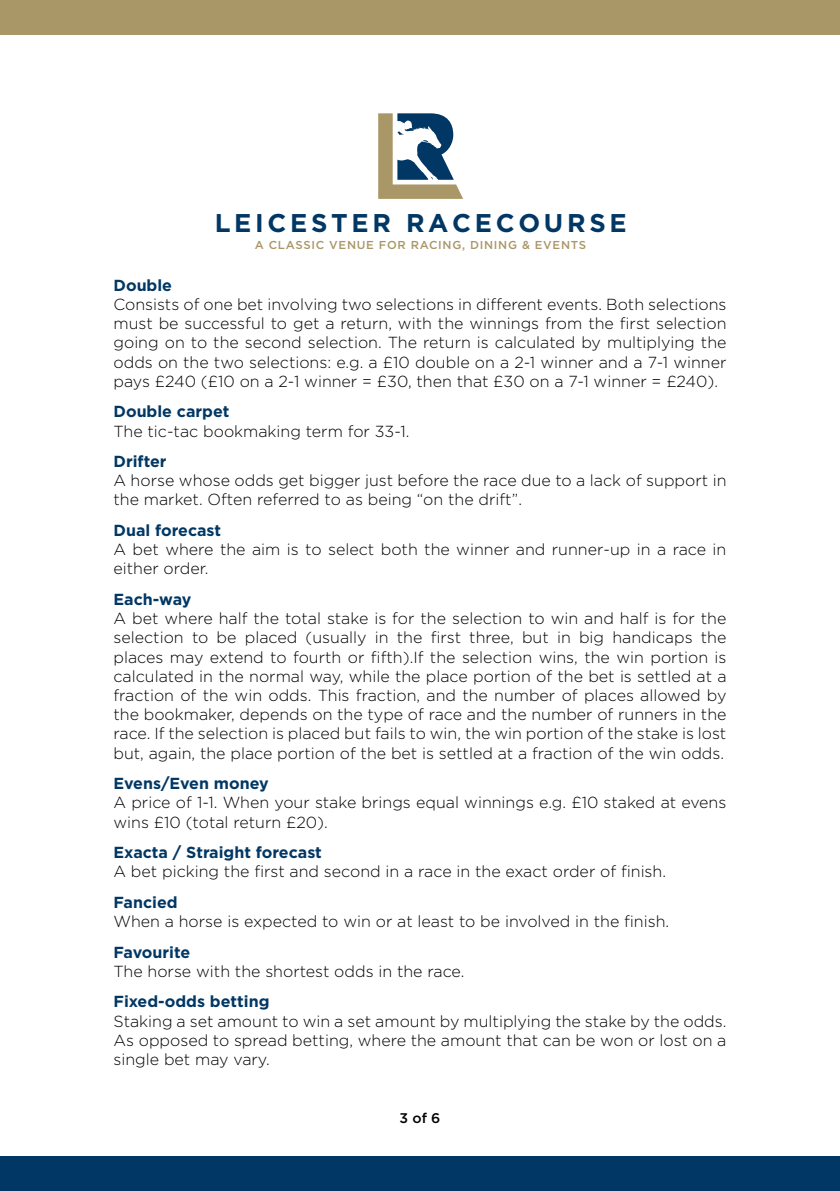
<style>
.page{position:relative;width:840px;height:1191px;background:#fff}
.page>*{position:absolute;margin:0;border:0;box-sizing:border-box;transform-origin:0 0}
.t1{font:700 25.6px "Gotham";color:#003764}
.t2{font:300 16px/19.2px "Gotham";color:#000;text-align:justify}
.t3{font:700 16px "Gotham";color:#003764}
.t4{font:500 14px "Gotham";color:#000}
.t5{font:500 11.4px "Gotham";letter-spacing:.06em;color:#aa9767}
</style>
<div class="page">
<svg style="left:378px;top:113px;width:85px;height:86px"></svg>
<div style="left:0;top:0;width:839px;height:34px;background:#aa9767"></div>
<div style="left:0;top:1157px;width:839px;height:34px;background:#003764"></div>
<h1 class="t1" style="left:214px;top:206px;width:413px">L E I C E S T E R R A C E C O U R S E</h1>
<p class="t5" style="left:254px;top:237px;width:333px">A CLASSIC VENUE FOR RACING, DINING &amp; EVENTS</p>
<p class="t3" style="left:113px;top:274px;width:60px">Double</p>
<p class="t2" style="left:113px;top:294px;width:614px">Consists of one bet involving two selections in different events. Both selections must be successful to get a return, with the winnings from the first selection going on to the second selection. The return is calculated by multiplying the odds on the two selections: e.g. a £10 double on a 2-1 winner and a 7-1 winner pays £240 (£10 on a 2-1 winner = £30, then that £30 on a 7-1 winner = £240).</p>
<p class="t3" style="left:113px;top:401px;width:117px">Double carpet</p>
<p class="t2" style="left:113px;top:421px;width:297px">The tic-tac bookmaking term for 33-1.</p>
<p class="t3" style="left:113px;top:451px;width:55px">Drifter</p>
<p class="t2" style="left:113px;top:470px;width:614px">A horse whose odds get bigger just before the race due to a lack of support in the market. Often referred to as being “on the drift”.</p>
<p class="t3" style="left:113px;top:520px;width:109px">Dual forecast</p>
<p class="t2" style="left:113px;top:539px;width:614px">A bet where the aim is to select both the winner and runner-up in a race in either order.</p>
<p class="t3" style="left:113px;top:589px;width:79px">Each-way</p>
<p class="t2" style="left:113px;top:608px;width:614px">A bet where half the total stake is for the selection to win and half is for the selection to be placed (usually in the first three, but in big handicaps the places may extend to fourth or fifth).If the selection wins, the win portion is calculated in the normal way, while the place portion of the bet is settled at a fraction of the win odds. This fraction, and the number of places allowed by the bookmaker, depends on the type of race and the number of runners in the race. If the selection is placed but fails to win, the win portion of the stake is lost but, again, the place portion of the bet is settled at a fraction of the win odds.</p>
<p class="t3" style="left:113px;top:773px;width:157px">Evens/Even money</p>
<p class="t2" style="left:113px;top:792px;width:614px">A price of 1-1. When your stake brings equal winnings e.g. £10 staked at evens wins £10 (total return £20).</p>
<p class="t3" style="left:113px;top:842px;width:210px">Exacta / Straight forecast</p>
<p class="t2" style="left:113px;top:861px;width:553px">A bet picking the first and second in a race in the exact order of finish.</p>
<p class="t3" style="left:113px;top:891px;width:66px">Fancied</p>
<p class="t2" style="left:113px;top:911px;width:557px">When a horse is expected to win or at least to be involved in the finish.</p>
<p class="t3" style="left:113px;top:941px;width:78px">Favourite</p>
<p class="t2" style="left:113px;top:961px;width:352px">The horse with the shortest odds in the race.</p>
<p class="t3" style="left:113px;top:991px;width:157px">Fixed-odds betting</p>
<p class="t2" style="left:113px;top:1011px;width:614px">Staking a set amount to win a set amount by multiplying the stake by the odds.<br>As opposed to spread betting, where the amount that can be won or lost on a single bet may vary.</p>
<p class="t4" style="left:399px;top:1108px;width:42px">3 of 6</p>
</div>
